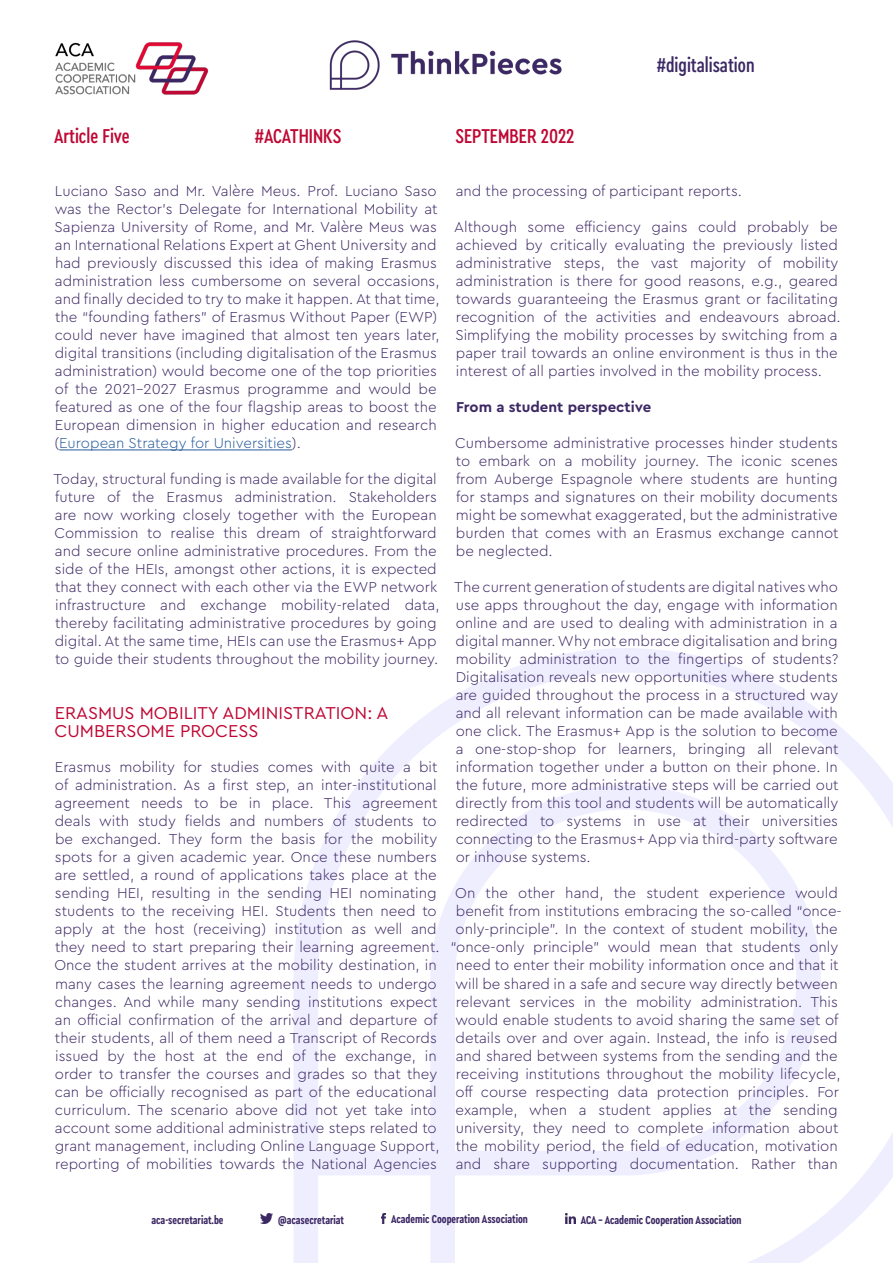
<style>
.page{position:relative;width:893px;height:1263px;background:#fff}
.page>*{position:absolute;margin:0;border:0;box-sizing:border-box;transform-origin:0 0}
.t1{font:500 21px "Cera Condensed Pro";color:#bf0834}
.t2{font:500 21px "Cera Condensed Pro";color:#3c2864}
.t3{font:18px/18px "Cera Pro";color:#bf0834}
.t4{font:300 15px/18px "Cera Pro";color:#3c2864}
.t5{font:700 15px "Cera Pro";color:#3c2864}
.t6{font:700 12px "Cera Condensed Pro";color:#3c2864}
.s1{color:#275b9b}
</style>
<div class="page">
<svg style="left:294px;top:648px;width:599px;height:615px"></svg>
<img style="left:329px;top:40px;width:233px;height:50px">
<img style="left:55px;top:42px;width:154px;height:53px">
<svg style="left:381px;top:1213px;width:5px;height:10px"></svg>
<svg style="left:261px;top:1214px;width:12px;height:10px"></svg>
<svg style="left:565px;top:1214px;width:10px;height:10px"></svg>
<hr style="left:59px;top:450px;width:233px;height:1px;background:#275b9b">
<h1 class="t1" style="left:54px;top:122px;width:77px">Article Five</h1>
<h1 class="t1" style="left:255px;top:122px;width:88px">#ACATHINKS</h1>
<h1 class="t1" style="left:455px;top:122px;width:120px">SEPTEMBER 2022</h1>
<h1 class="t2" style="left:657px;top:51px;width:99px">#digitalisation</h1>
<p class="t4" style="left:54px;top:182px;width:387px">Luciano Saso and Mr. Valère Meus. Prof. Luciano Saso was the Rector’s Delegate for International Mobility at Sapienza University of Rome, and Mr. Valère Meus was an International Relations Expert at Ghent University and had previously discussed this idea of making Erasmus administration less cumbersome on several occasions, and finally decided to try to make it happen. At that time, the “founding fathers” of Erasmus Without Paper (EWP) could never have imagined that almost ten years later, digital transitions (including digitalisation of the Erasmus administration) would become one of the top priorities of the 2021-2027 Erasmus programme and would be featured as one of the four flagship areas to boost the European dimension in higher education and research (<span class="s1">European Strategy for Universities</span>).</p>
<p class="t4" style="left:53px;top:470px;width:388px">Today, structural funding is made available for the digital future of the Erasmus administration. Stakeholders are now working closely together with the European Commission to realise this dream of straightforward and secure online administrative procedures. From the side of the HEIs, amongst other actions, it is expected that they connect with each other via the EWP network infrastructure and exchange mobility-related data, thereby facilitating administrative procedures by going digital. At the same time, HEIs can use the Erasmus+ App to guide their students throughout the mobility journey.</p>
<p class="t3" style="left:55px;top:703px;width:335px">ERASMUS MOBILITY ADMINISTRATION: A<br>CUMBERSOME PROCESS</p>
<p class="t4" style="left:54px;top:758px;width:387px">Erasmus mobility for studies comes with quite a bit of administration. As a first step, an inter-institutional agreement needs to be in place. This agreement deals with study fields and numbers of students to be exchanged. They form the basis for the mobility spots for a given academic year. Once these numbers are settled, a round of applications takes place at the sending HEI, resulting in the sending HEI nominating students to the receiving HEI. Students then need to apply at the host (receiving) institution as well and they need to start preparing their learning agreement.<br>Once the student arrives at the mobility destination, in many cases the learning agreement needs to undergo changes. And while many sending institutions expect an official confirmation of the arrival and departure of their students, all of them need a Transcript of Records issued by the host at the end of the exchange, in order to transfer the courses and grades so that they can be officially recognised as part of the educational curriculum. The scenario above did not yet take into account some additional administrative steps related to grant management, including Online Language Support, reporting of mobilities towards the National Agencies</p>
<p class="t4" style="left:456px;top:182px;width:288px">and the processing of participant reports.</p>
<p class="t4" style="left:454px;top:218px;width:388px">Although some efficiency gains could probably be achieved by critically evaluating the previously listed administrative steps, the vast majority of mobility administration is there for good reasons, e.g., geared towards guaranteeing the Erasmus grant or facilitating recognition of the activities and endeavours abroad.<br>Simplifying the mobility processes by switching from a paper trail towards an online environment is thus in the interest of all parties involved in the mobility process.</p>
<p class="t5" style="left:456px;top:397px;width:197px">From a student perspective</p>
<p class="t4" style="left:455px;top:434px;width:385px;text-align:justify">Cumbersome administrative processes hinder students to embark on a mobility journey. The iconic scenes from Auberge Espagnole where students are hunting for stamps and signatures on their mobility documents might be somewhat exaggerated, but the administrative burden that comes with an Erasmus exchange cannot be neglected.</p>
<p class="t4" style="left:454px;top:578px;width:386px;text-align:justify">The current generation of students are digital natives who use apps throughout the day, engage with information online and are used to dealing with administration in a digital manner. Why not embrace digitalisation and bring mobility administration to the fingertips of students?<br>Digitalisation reveals new opportunities where students are guided throughout the process in a structured way and all relevant information can be made available with one click. The Erasmus+ App is the solution to become a one-stop-shop for learners, bringing all relevant information together under a button on their phone. In the future, more administrative steps will be carried out directly from this tool and students will be automatically redirected to systems in use at their universities connecting to the Erasmus+ App via third-party software or inhouse systems.</p>
<p class="t4" style="left:450px;top:884px;width:393px;text-align:center">On the other hand, the student experience would benefit from institutions embracing the so-called “once&shy;only-principle”. In the context of student mobility, the “once-only principle” would mean that students only need to enter their mobility information once and that it will be shared in a safe and secure way directly between relevant services in the mobility administration. This would enable students to avoid sharing the same set of details over and over again. Instead, the info is reused and shared between systems from the sending and the receiving institutions throughout the mobility lifecycle, off course respecting data protection principles. For example, when a student applies at the sending university, they need to complete information about the mobility period, the field of education, motivation and share supporting documentation. Rather than</p>
<p class="t6" style="left:151px;top:1212px;width:74px">aca-secretariat.be</p>
<p class="t6" style="left:278px;top:1212px;width:67px">@acasecretariat</p>
<p class="t6" style="left:391px;top:1211px;width:138px">Academic Cooperation Association</p>
<p class="t6" style="left:581px;top:1212px;width:162px">ACA - Academic Cooperation Association</p>
</div>
